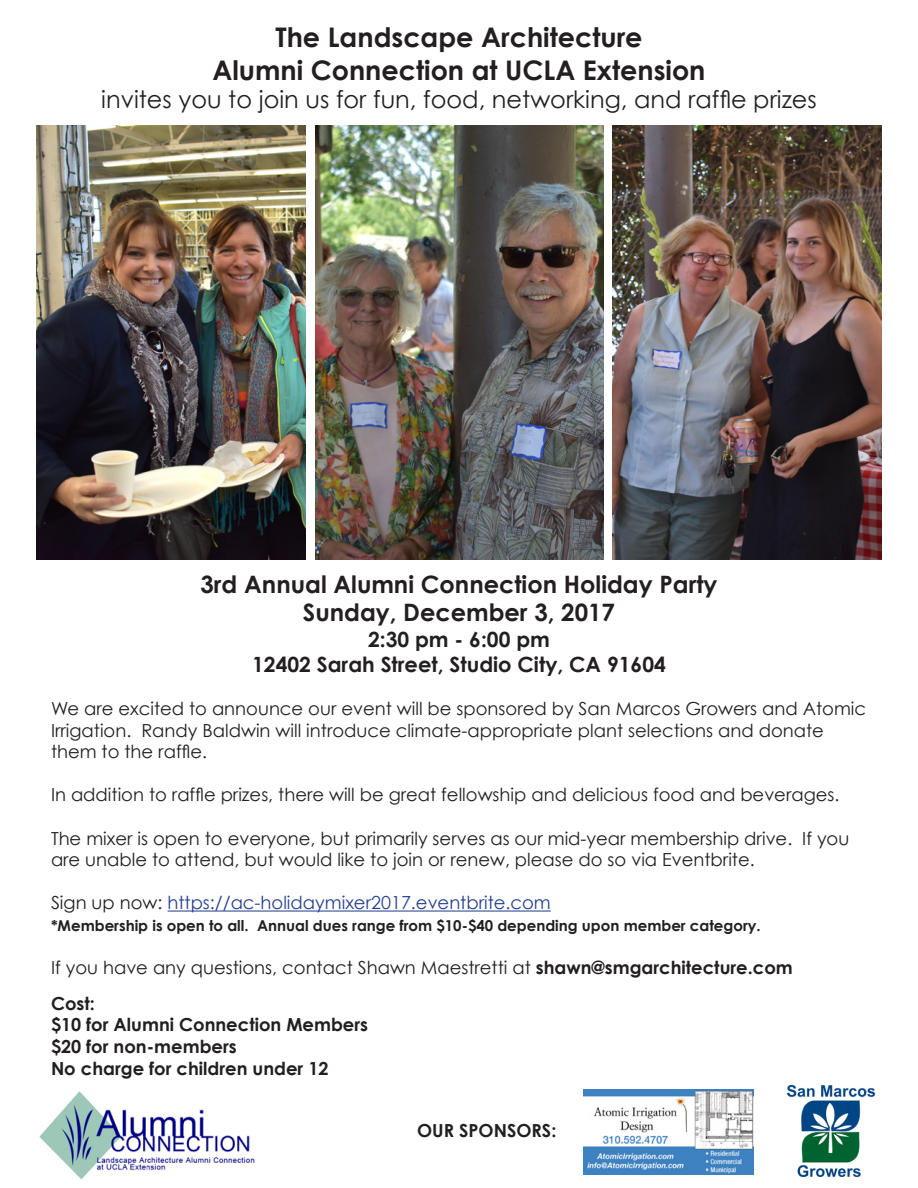
<style>
.page{position:relative;width:918px;height:1188px;background:#fff}
.page>*{position:absolute;margin:0;border:0;box-sizing:border-box;transform-origin:0 0}
.t1{font:700 27px "Century Gothic";color:#231f20}
.t2{font:700 24px "Century Gothic";color:#231f20}
.t3{font:24px "Century Gothic";color:#231f20}
.t4{font:700 21px "Century Gothic";color:#231f20}
.t5{font:18px/21.6px "Century Gothic";color:#231f20}
.t6{font:700 18px "Century Gothic";color:#231f20}
.t7{font:18px "Century Gothic";color:#253f8e}
.t8{font:700 15px "Century Gothic";color:#231f20}
.s1{color:#231f20}
.s2{font-weight:700}
</style>
<div class="page">
<img style="left:39px;top:1091px;width:216px;height:89px">
<img style="left:584px;top:1089px;width:170px;height:86px">
<img style="left:786px;top:1086px;width:90px;height:91px">
<hr style="left:168px;top:911px;width:383px;height:1px;background:#253f8e">
<img style="left:36px;top:126px;width:270px;height:434px">
<img style="left:315px;top:126px;width:288px;height:434px">
<img style="left:612px;top:126px;width:270px;height:433px">
<p class="t1" style="left:275px;top:20px;width:369px">The Landscape Architecture</p>
<p class="t1" style="left:213px;top:53px;width:495px">Alumni Connection at UCLA Extension</p>
<p class="t3" style="left:101px;top:85px;width:717px">invites you to join us for fun, food, networking, and raffle prizes</p>
<p class="t2" style="left:201px;top:569px;width:518px">3rd Annual Alumni Connection Holiday Party</p>
<p class="t2" style="left:303px;top:597px;width:313px">Sunday, December 3, 2017</p>
<p class="t4" style="left:368px;top:626px;width:183px">2:30 pm - 6:00 pm</p>
<p class="t4" style="left:252px;top:651px;width:415px">12402 Sarah Street, Studio City, CA 91604</p>
<p class="t5" style="left:51px;top:697px;width:817px">We are excited to announce our event will be sponsored by San Marcos Growers and Atomic<br>Irrigation. Randy Baldwin will introduce climate-appropriate plant selections and donate them to the raffle.</p>
<p class="t5" style="left:51px;top:784px;width:790px">In addition to raffle prizes, there will be great fellowship and delicious food and beverages.</p>
<p class="t5" style="left:51px;top:827px;width:800px">The mixer is open to everyone, but primarily serves as our mid-year membership drive. If you are unable to attend, but would like to join or renew, please do so via Eventbrite.</p>
<p class="t7" style="left:51px;top:892px;width:501px"><span class="s1">Sign up now:</span> https://ac-holidaymixer2017.eventbrite.com</p>
<p class="t8" style="left:51px;top:916px;width:711px">*Membership is open to all. Annual dues range from $10-$40 depending upon member category.</p>
<p class="t5" style="left:51px;top:957px;width:743px">If you have any questions, contact Shawn Maestretti at <span class="s2">shawn@smgarchitecture.com</span></p>
<p class="t6" style="left:51px;top:992px;width:45px">Cost:</p>
<p class="t6" style="left:51px;top:1014px;width:319px">$10 for Alumni Connection Members</p>
<p class="t6" style="left:51px;top:1035px;width:187px">$20 for non-members</p>
<p class="t6" style="left:51px;top:1057px;width:279px">No charge for children under 12</p>
<p class="t6" style="left:417px;top:1119px;width:141px">OUR SPONSORS:</p>
</div>
